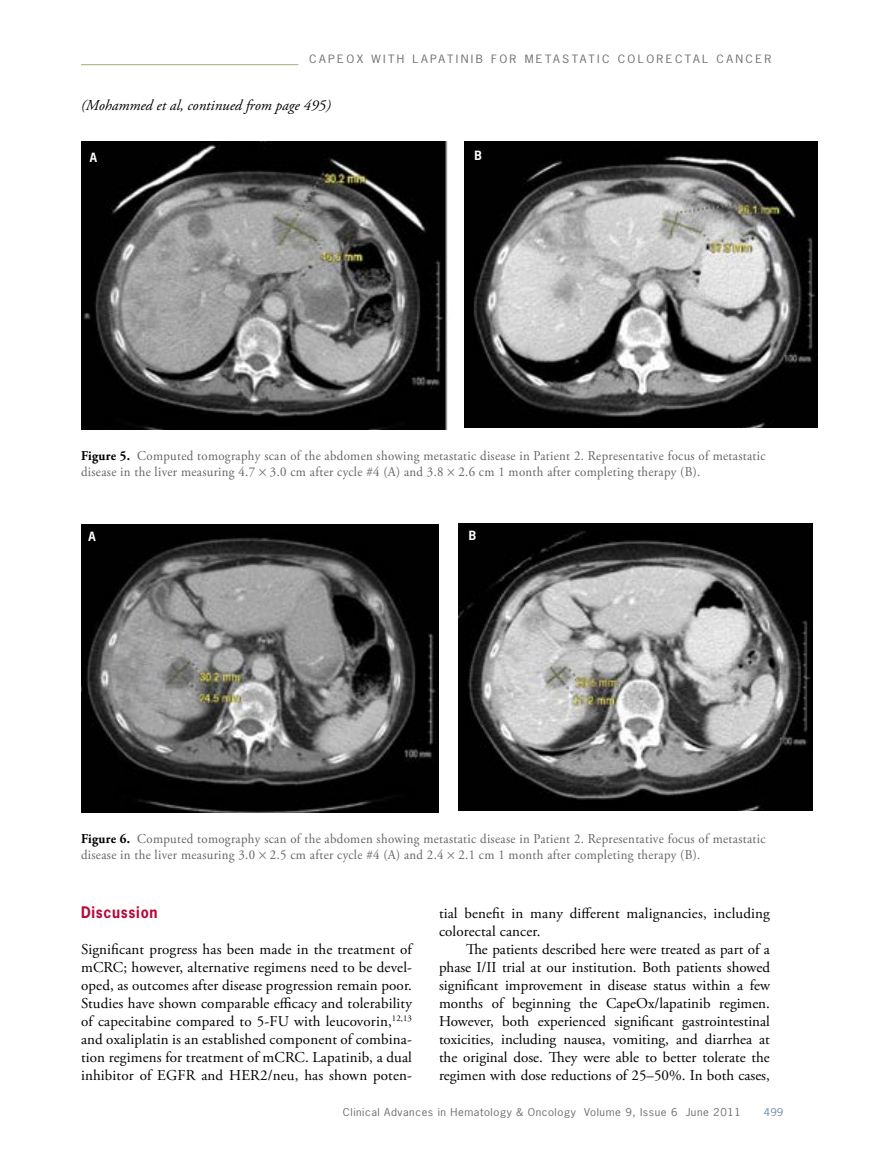
<style>
.page{position:relative;width:878px;height:1175px;background:#fff}
.page>*{position:absolute;margin:0;border:0;box-sizing:border-box;transform-origin:0 0}
.t1{font:15px/18px "Adobe Garamond Pro";letter-spacing:.01em;color:#000;text-align:justify}
.t2{font:italic 15px "Adobe Garamond Pro";color:#000}
.t3{font:700 15px "News Gothic Std";letter-spacing:.05em;color:#b50938;scale:.95 1}
.t4{font:13.5px/16.5px "Adobe Garamond Pro";letter-spacing:.025em;color:#636466;scale:.95 1}
.t5{font:700 12px "News Gothic Std";color:#fff;scale:.95 1}
.t6{font:10.8px "News Gothic Std";letter-spacing:.2em;color:#6d6e71;scale:1.11 1}
.t7{font:10.2px "News Gothic Std";letter-spacing:.05em;color:#6d6e71;scale:1.11 1}
.t8{font:10.2px "News Gothic Std";color:#738ba5;scale:1.11 1}
.s1{font-weight:700;color:#000}
</style>
<div class="page">
<hr style="left:81px;top:64px;width:217px;height:1px;background:#a5a876">
<img style="left:81px;top:141px;width:367px;height:288px">
<img style="left:464px;top:141px;width:354px;height:286px">
<img style="left:81px;top:525px;width:357px;height:287px">
<img style="left:458px;top:523px;width:354px;height:288px">
<p class="t6" style="left:309px;top:52px;width:418px">CAPEOX WITH LAPATINIB FOR METASTATIC COLORECTAL CANCER</p>
<p class="t2" style="left:81px;top:96px;width:251px">(Mohammed et al, continued from page 495)</p>
<p class="t5" style="left:90px;top:149px;width:9px">A</p>
<p class="t5" style="left:474px;top:148px;width:9px">B</p>
<p class="t4" style="left:81px;top:447px;width:722px"><span class="s1">Figure 5.</span> Computed tomography scan of the abdomen showing metastatic disease in Patient 2. Representative focus of metastatic disease in the liver measuring 4.7 3.0 cm after cycle #4 (A) and 3.8 2.6 cm 1 month after completing therapy (B).</p>
<p class="t5" style="left:88px;top:529px;width:9px">A</p>
<p class="t5" style="left:469px;top:527px;width:9px">B</p>
<p class="t4" style="left:81px;top:830px;width:722px"><span class="s1">Figure 6.</span> Computed tomography scan of the abdomen showing metastatic disease in Patient 2. Representative focus of metastatic disease in the liver measuring 3.0 2.5 cm after cycle #4 (A) and 2.4 2.1 cm 1 month after completing therapy (B).</p>
<p class="t3" style="left:81px;top:902px;width:82px">Discussion</p>
<p class="t1" style="left:81px;top:941px;width:332px">Significant progress has been made in the treatment of mCRC; however, alternative regimens need to be devel&shy;oped, as outcomes after disease progression remain poor.<br>Studies have shown comparable efficacy and tolerability of capecitabine compared to 5-FU with leucovorin,<sup>12,13 </sup>and oxaliplatin is an established component of combina&shy;tion regimens for treatment of mCRC. Lapatinib, a dual inhibitor of EGFR and HER2/neu, has shown poten-</p>
<p class="t1" style="left:439px;top:905px;width:332px">tial benefit in many different malignancies, including colorectal cancer.</p>
<p class="t1" style="left:439px;top:941px;width:332px;text-indent:27px">The patients described here were treated as part of a phase I/II trial at our institution. Both patients showed significant improvement in disease status within a few months of beginning the CapeOx/lapatinib regimen.<br>However, both experienced significant gastrointestinal toxicities, including nausea, vomiting, and diarrhea at the original dose. They were able to better tolerate the regimen with dose reductions of 25–50%. In both cases,</p>
<p class="t7" style="left:343px;top:1105px;width:360px">Clinical Advances in Hematology &amp; Oncology Volume 9, Issue 6 June 2011</p>
<p class="t8" style="left:764px;top:1105px;width:19px">499</p>
</div>
